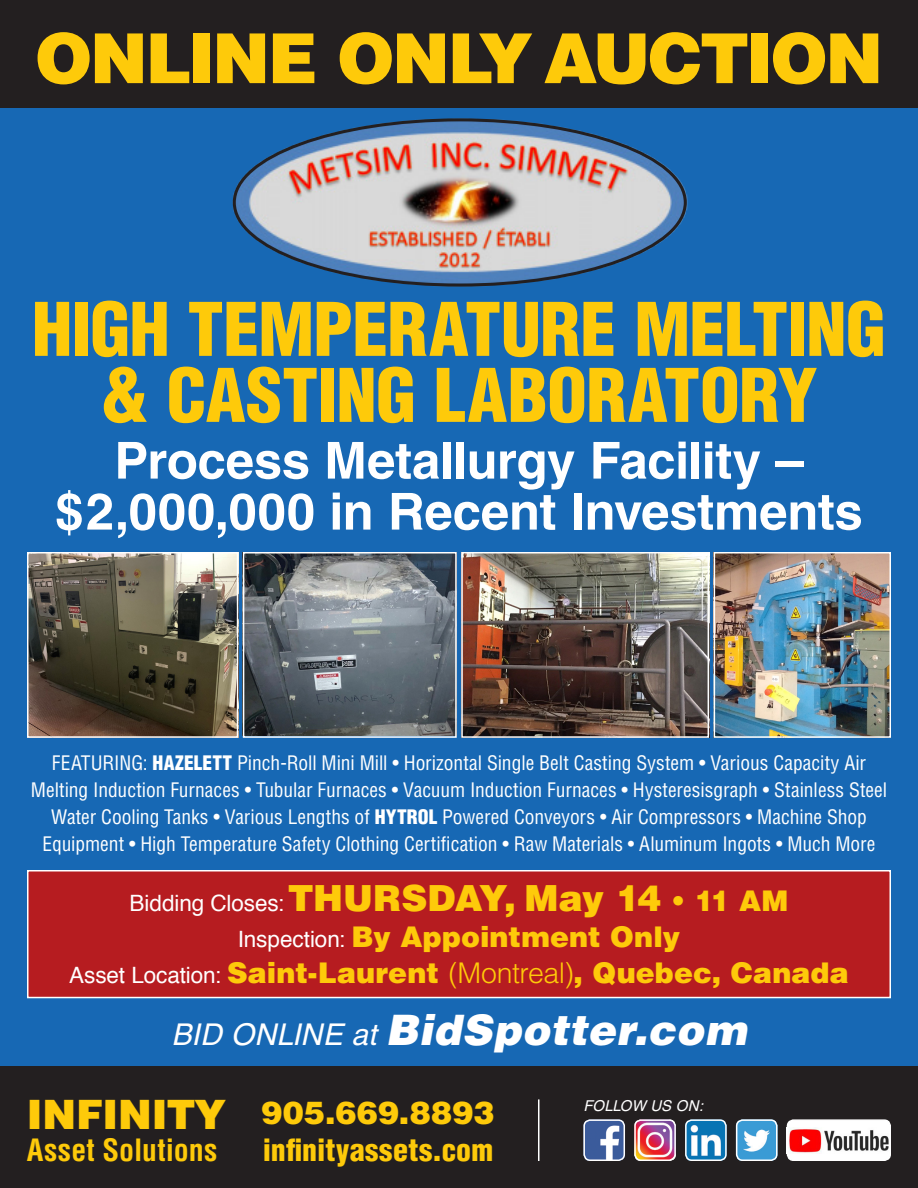
<style>
.page{position:relative;width:918px;height:1188px;background:#1768b4}
.page>*{position:absolute;margin:0;border:0;box-sizing:border-box;transform-origin:0 0}
.t1{font:900 condensed 72px "Helvetica";letter-spacing:-.01em;color:#feca0a}
.t2{font:900 69px "Helvetica";letter-spacing:-.035em;color:#feca0a}
.t3{font:700 51px "Helvetica";letter-spacing:-.005em;color:#fff}
.t4{font:italic 900 42px "Helvetica";letter-spacing:.01em;color:#fff}
.t5{font:900 40.5px "Helvetica";letter-spacing:-.005em;color:#feca0a}
.t6{font:900 31.5px "Helvetica";letter-spacing:.01em;color:#feca0a}
.t7{font:900 condensed 30px "Helvetica";letter-spacing:.005em;color:#feca0a}
.t8{font:700 condensed 30px "Helvetica";letter-spacing:.005em;color:#feca0a}
.t9{font:900 28.5px "Helvetica";letter-spacing:.005em;color:#feca0a}
.t10{font:22.5px "Helvetica";color:#fff}
.t11{font:condensed 19.5px/27px "Helvetica";color:#fff;text-align:center}
.t12{font:italic 15px "Helvetica";letter-spacing:.005em;color:#fff}
.s1{font-weight:900}
.s2{font-weight:900;font-size:36px;color:#feca0a}
.s3{font-weight:900;font-size:28.5px;color:#feca0a}
.s4{font-weight:400;font-size:22.5px;color:#fff}
.s5{font-weight:300}
.s6{font-weight:400;font-size:30px}
</style>
<div class="page">
<div style="left:0;top:0;width:918px;height:108px;background:#231f20"></div>
<div style="left:0;top:1066px;width:918px;height:122px;background:#231f20"></div>
<img style="left:232px;top:120px;width:456px;height:165px">
<img style="left:30px;top:555px;width:205px;height:180px">
<div style="left:27px;top:552px;width:211px;height:186px;border:2px solid #fff"></div>
<img style="left:464px;top:555px;width:242px;height:180px">
<div style="left:461px;top:552px;width:248px;height:186px;border:2px solid #fff"></div>
<img style="left:246px;top:555px;width:208px;height:180px">
<div style="left:243px;top:552px;width:214px;height:186px;border:2px solid #fff"></div>
<img style="left:717px;top:555px;width:171px;height:180px">
<div style="left:714px;top:552px;width:177px;height:186px;border:2px solid #fff"></div>
<div style="left:27px;top:870px;width:864px;height:128px;background:#b61c20;border:2px solid #fff"></div>
<img style="left:586px;top:1122px;width:39px;height:39px">
<div style="left:583px;top:1119px;width:42px;height:42px;border:2px solid #fff;border-radius:6px"></div>
<img style="left:637px;top:1122px;width:39px;height:39px">
<div style="left:634px;top:1119px;width:42px;height:42px;border:2px solid #fff;border-radius:6px"></div>
<img style="left:685px;top:1122px;width:42px;height:39px">
<div style="left:685px;top:1119px;width:42px;height:42px;border:2px solid #fff;border-radius:6px"></div>
<img style="left:736px;top:1122px;width:39px;height:39px">
<div style="left:736px;top:1119px;width:42px;height:42px;border:2px solid #fff;border-radius:6px"></div>
<div style="left:788px;top:1120px;width:102px;height:40px;background:#fff;border-radius:6px"></div>
<img style="left:790px;top:1128px;width:98px;height:26px">
<div style="left:787px;top:1119px;width:104px;height:42px;border:2px solid #fff;border-radius:6px"></div>
<hr style="left:538px;top:1099px;width:1px;height:62px;background:#fff">
<p class="t2" style="left:35px;top:13px;width:850px">ONLINE ONLY AUCTION</p>
<p class="t1" style="left:32px;top:285px;width:855px">HIGH TEMPERATURE MELTING</p>
<p class="t1" style="left:100px;top:351px;width:719px">&amp; CASTING LABORATORY</p>
<p class="t3" style="left:114px;top:430px;width:691px">Process Metallurgy Facility –</p>
<p class="t3" style="left:55px;top:481px;width:809px">$2,000,000 in Recent Investments</p>
<p class="t11" style="left:31px;top:749px;width:858px">FEATURING: <span class="s1">HAZELETT</span> Pinch-Roll Mini Mill • Horizontal Single Belt Casting System • Various Capacity Air Melting Induction Furnaces • Tubular Furnaces • Vacuum Induction Furnaces • Hysteresisgraph • Stainless Steel Water Cooling Tanks • Various Lengths of <span class="s1">HYTROL</span> Powered Conveyors • Air Compressors • Machine Shop Equipment • High Temperature Safety Clothing Certification • Raw Materials • Aluminum Ingots • Much More</p>
<p class="t10" style="left:130px;top:888px;width:660px">Bidding Closes: <span class="s2">THURSDAY, May 14</span> <span class="s3">• 11 AM</span></p>
<p class="t9" style="left:238px;top:918px;width:444px"><span class="s4">Inspection:</span> By Appointment Only</p>
<p class="t9" style="left:69px;top:954px;width:781px"><span class="s4">Asset Location:</span> Saint-Laurent <span class="s5">(Montreal)</span>, Quebec, Canada</p>
<p class="t4" style="left:171px;top:1002px;width:577px"><span class="s6">BID ONLINE at</span> BidSpotter.com</p>
<p class="t5" style="left:27px;top:1088px;width:201px">INFINITY</p>
<p class="t8" style="left:27px;top:1131px;width:192px">Asset Solutions</p>
<p class="t6" style="left:261px;top:1092px;width:235px">905.669.8893</p>
<p class="t7" style="left:263px;top:1132px;width:232px">infinityassets.com</p>
<p class="t12" style="left:583px;top:1097px;width:121px">FOLLOW US ON:</p>
</div>
